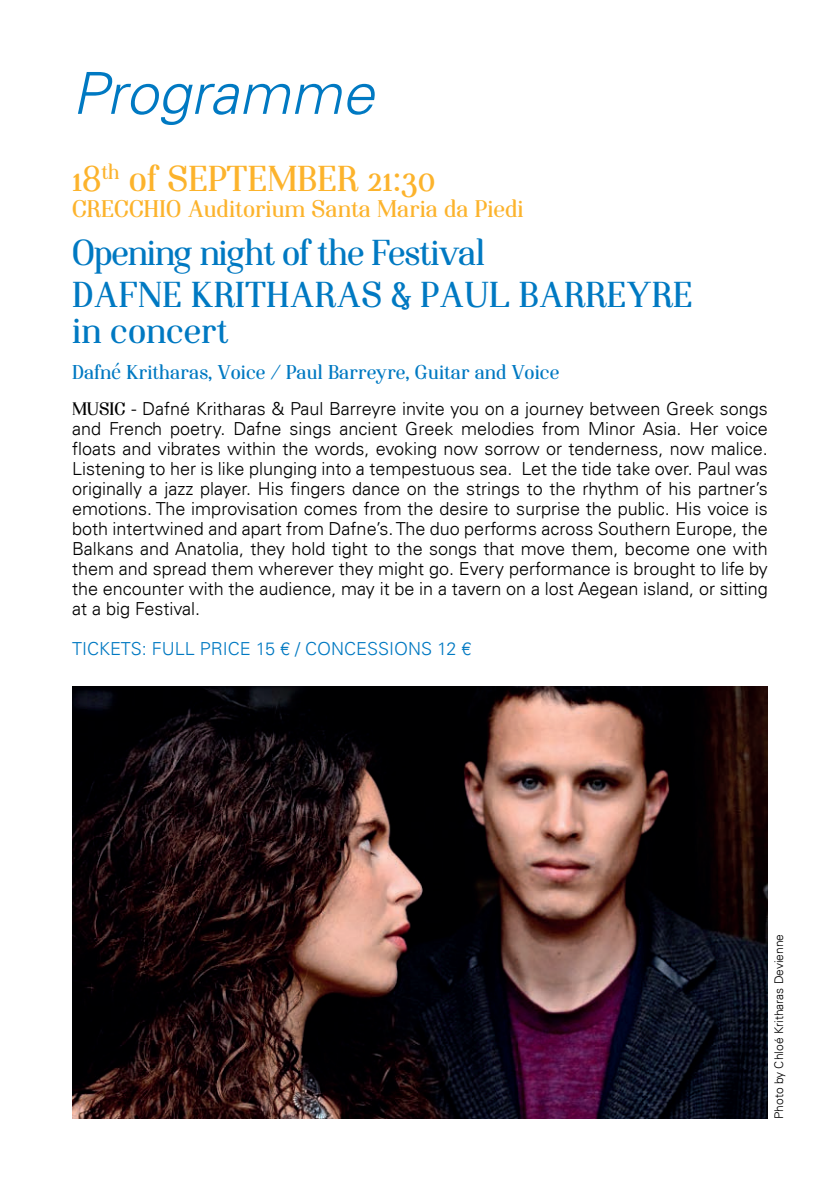
<style>
.page{position:relative;width:840px;height:1191px;background:#fff}
.page>*{position:absolute;margin:0;border:0;box-sizing:border-box;transform-origin:0 0}
.t1{font:italic 300 58px "Univers LT";color:#0079c2}
.t2{font:700 36px/42px "Night Still Comes";color:#0079c2}
.t3{font:700 36px "Night Still Comes";color:#fcb32c}
.t4{font:700 24px "Night Still Comes";color:#fcb32c}
.t5{font:700 20px "Night Still Comes";color:#0079c2}
.t6{font:300 18px/20px "Univers LT";color:#000;text-align:justify}
.t7{font:300 18px "Univers LT";color:#0079c2}
.t8{font:300 12px "Univers LT";color:#000}
.s1{font-family:"Playfair Display";font-weight:400}
.s2{font-family:"Night Still Comes";font-weight:700}
</style>
<div class="page">
<img style="left:72px;top:686px;width:695px;height:433px">
<h1 class="t1" style="left:72px;top:58px;width:303px">Programme</h1>
<h2 class="t3" style="left:72px;top:164px;width:365px">18<sup>th</sup> of SEPTEMBER 21:30</h2>
<h3 class="t4" style="left:72px;top:199px;width:453px">CRECCHIO Auditorium Santa Maria da Piedi</h3>
<h2 class="t2" style="left:72px;top:235px;width:622px">Opening night of the Festival<br>DAFNE KRITHARAS &amp; PAUL BARREYRE</h2>
<h2 class="t2" style="left:72px;top:313px;width:158px">in concert</h2>
<p class="t5" style="left:72px;top:364px;width:488px">Dafn<span class="s1">é</span> Kritharas, Voice / Paul Barreyre, Guitar and Voice</p>
<p class="t6" style="left:72px;top:398px;width:697px"><span class="s2">MUSIC</span> - Dafné Kritharas &amp; Paul Barreyre invite you on a journey between Greek songs and French poetry. Dafne sings ancient Greek melodies from Minor Asia. Her voice floats and vibrates within the words, evoking now sorrow or tenderness, now malice.<br>Listening to her is like plunging into a tempestuous sea. Let the tide take over. Paul was originally a jazz player. His fingers dance on the strings to the rhythm of his partner’s emotions. The improvisation comes from the desire to surprise the public. His voice is both intertwined and apart from Dafne’s. The duo performs across Southern Europe, the Balkans and Anatolia, they hold tight to the songs that move them, become one with them and spread them wherever they might go. Every performance is brought to life by the encounter with the audience, may it be in a tavern on a lost Aegean island, or sitting at a big Festival.</p>
<p class="t7" style="left:72px;top:637px;width:400px">TICKETS: FULL PRICE 15 € / CONCESSIONS 12 €</p>
<p class="t8" style="left:771px;top:1119px;width:186px;rotate:-90deg">Photo by Chloé Kritharas Devienne</p>
</div>
